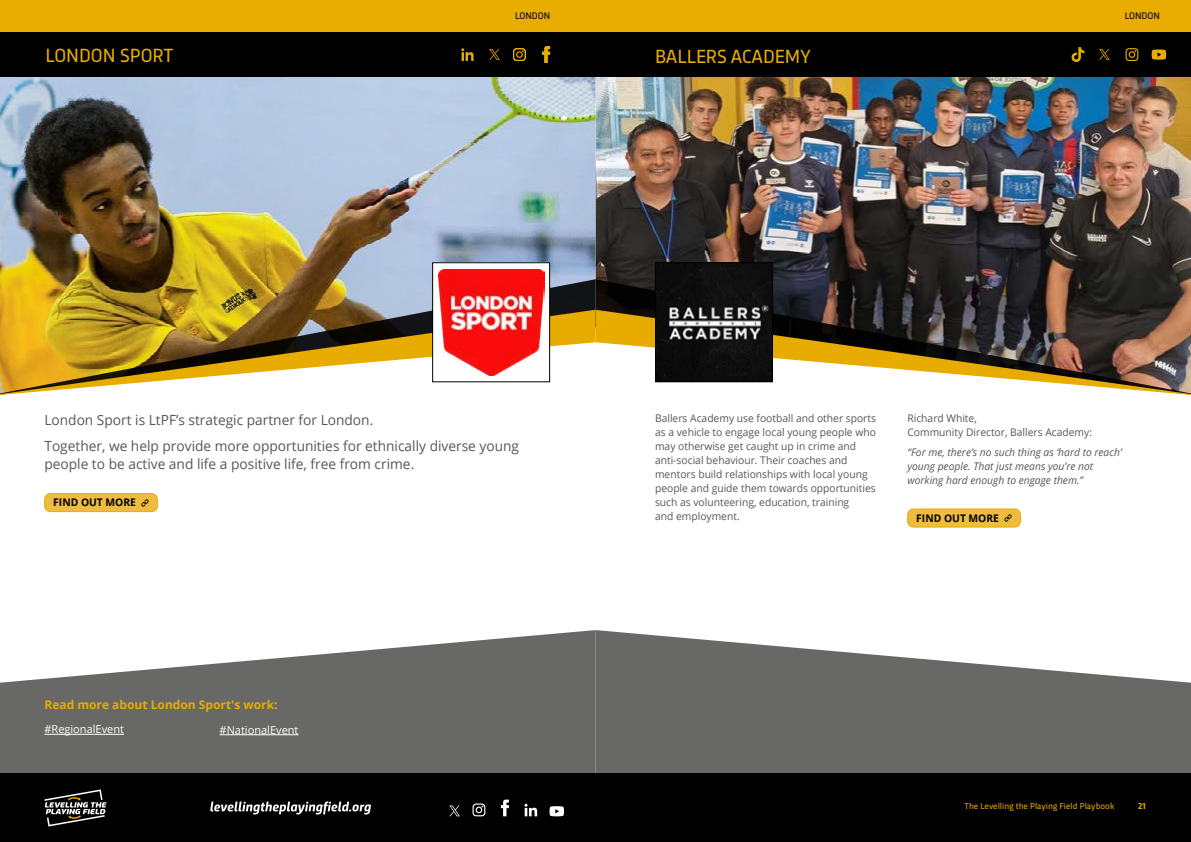
<style>
.page{position:relative;width:1191px;height:842px;background:#fff}
.page>*{position:absolute;margin:0;border:0;box-sizing:border-box;transform-origin:0 0}
.t1{font:20px "Trasandina";color:#e8ad00}
.t2{font:14px/26.5px "Open Sans";color:#575756}
.t3{font:700 12px "Open Sans";color:#e8ad00}
.t4{font:11px "Open Sans";color:#fff}
.t5{font:10.5px/14px "Open Sans";color:#575756}
.t6{font:italic 10.5px/14px "Open Sans";color:#575756}
.t7{font:700 10.5px "Open Sans";color:#000}
.t8{font:10px "Trasandina";color:#000}
.t9{font:9px "Trasandina";color:#e8ab00}
.t10{font:700 9px "Trasandina";color:#e8ab00}
</style>
<div class="page">
<div style="left:0;top:0;width:1191px;height:43px;background:#e8ad00"></div>
<img style="left:595px;top:77px;width:596px;height:202px">
<img style="left:0;top:77px;width:595px;height:202px">
<img style="left:0;top:279px;width:595px;height:31px">
<svg style="left:0;top:630px;width:595px;height:144px;fill:#686867"></svg>
<svg style="left:595px;top:630px;width:596px;height:144px;fill:#686867"></svg>
<img style="left:0;top:310px;width:595px;height:85px">
<svg style="left:595px;top:279px;width:596px;height:31px"></svg>
<svg style="left:595px;top:310px;width:596px;height:85px"></svg>
<div style="left:432px;top:263px;width:117px;height:119px;background:#fff"></div>
<img style="left:438px;top:270px;width:106px;height:106px">
<div style="left:432px;top:262px;width:118px;height:120px;border:1px solid #000"></div>
<img style="left:657px;top:264px;width:114px;height:116px">
<div style="left:655px;top:262px;width:118px;height:120px;border:1px solid #000"></div>
<div style="left:0;top:32px;width:595px;height:45px;background:#000"></div>
<div style="left:595px;top:32px;width:596px;height:45px;background:#000"></div>
<hr style="left:44px;top:734px;width:80px;height:1px;background:#fff">
<hr style="left:220px;top:734px;width:78px;height:1px;background:#fff">
<div style="left:0;top:774px;width:1191px;height:68px;background:#000"></div>
<svg style="left:44px;top:789px;width:63px;height:37px"></svg>
<svg style="left:501px;top:800px;width:8px;height:16px"></svg>
<svg style="left:472px;top:803px;width:13px;height:13px"></svg>
<svg style="left:524px;top:804px;width:13px;height:12px"></svg>
<svg style="left:549px;top:806px;width:15px;height:10px"></svg>
<svg style="left:542px;top:46px;width:8px;height:17px"></svg>
<svg style="left:513px;top:48px;width:13px;height:13px"></svg>
<svg style="left:1125px;top:48px;width:13px;height:13px"></svg>
<svg style="left:461px;top:48px;width:12px;height:13px"></svg>
<svg style="left:1151px;top:49px;width:15px;height:11px"></svg>
<svg style="left:1071px;top:47px;width:13px;height:15px"></svg>
<div style="left:45px;top:493px;width:112px;height:19px;background:#eebc40;border-radius:6px"></div>
<svg style="left:142px;top:499px;width:7px;height:7px"></svg>
<div style="left:44px;top:493px;width:114px;height:19px;border:1px solid #e8ad00;border-radius:6px"></div>
<div style="left:907px;top:509px;width:113px;height:18px;background:#eebc40;border-radius:6px"></div>
<svg style="left:1004px;top:514px;width:7px;height:8px"></svg>
<div style="left:907px;top:509px;width:113px;height:18px;border:1px solid #e8ad00;border-radius:6px"></div>
<svg style="left:210px;top:801px;width:161px;height:13px"></svg>
<svg style="left:449px;top:805px;width:11px;height:11px"></svg>
<svg style="left:489px;top:49px;width:11px;height:11px"></svg>
<svg style="left:1099px;top:49px;width:10px;height:11px"></svg>
<p class="t8" style="left:515px;top:9px;width:37px">LONDON</p>
<p class="t8" style="left:1124px;top:9px;width:37px">LONDON</p>
<h1 class="t1" style="left:45px;top:40px;width:130px">LONDON SPORT</h1>
<h1 class="t1" style="left:655px;top:41px;width:157px">BALLERS ACADEMY</h1>
<h2 class="t2" style="left:44px;top:406px;width:476px">London Sport is LtPF’s strategic partner for London.<br>Together, we help provide more opportunities for ethnically diverse young</h2>
<h2 class="t2" style="left:44px;top:450px;width:371px">people to be active and life a positive life, free from crime.</h2>
<p class="t7" style="left:53px;top:495px;width:84px">FIND OUT MORE</p>
<p class="t3" style="left:44px;top:696px;width:235px">Read more about London Sport's work:</p>
<p class="t4" style="left:44px;top:722px;width:81px">#RegionalEvent</p>
<p class="t4" style="left:220px;top:722px;width:80px">#NationalEvent</p>
<p class="t5" style="left:655px;top:411px;width:222px">Ballers Academy use football and other sports as a vehicle to engage local young people who may otherwise get caught up in crime and anti-social behaviour. Their coaches and mentors build relationships with local young people and guide them towards opportunities such as volunteering, education, training<br>and employment.</p>
<p class="t5" style="left:907px;top:411px;width:186px">Richard White,<br>Community Director, Ballers Academy:</p>
<p class="t6" style="left:907px;top:444px;width:216px">“For me, there’s no such thing as ‘hard to reach’ young people. That just means you’re not working hard enough to engage them.”</p>
<p class="t7" style="left:916px;top:511px;width:84px">FIND OUT MORE</p>
<p class="t9" style="left:964px;top:799px;width:151px">The Levelling the Playing Field Playbook</p>
<p class="t10" style="left:1138px;top:800px;width:9px">21</p>
</div>
